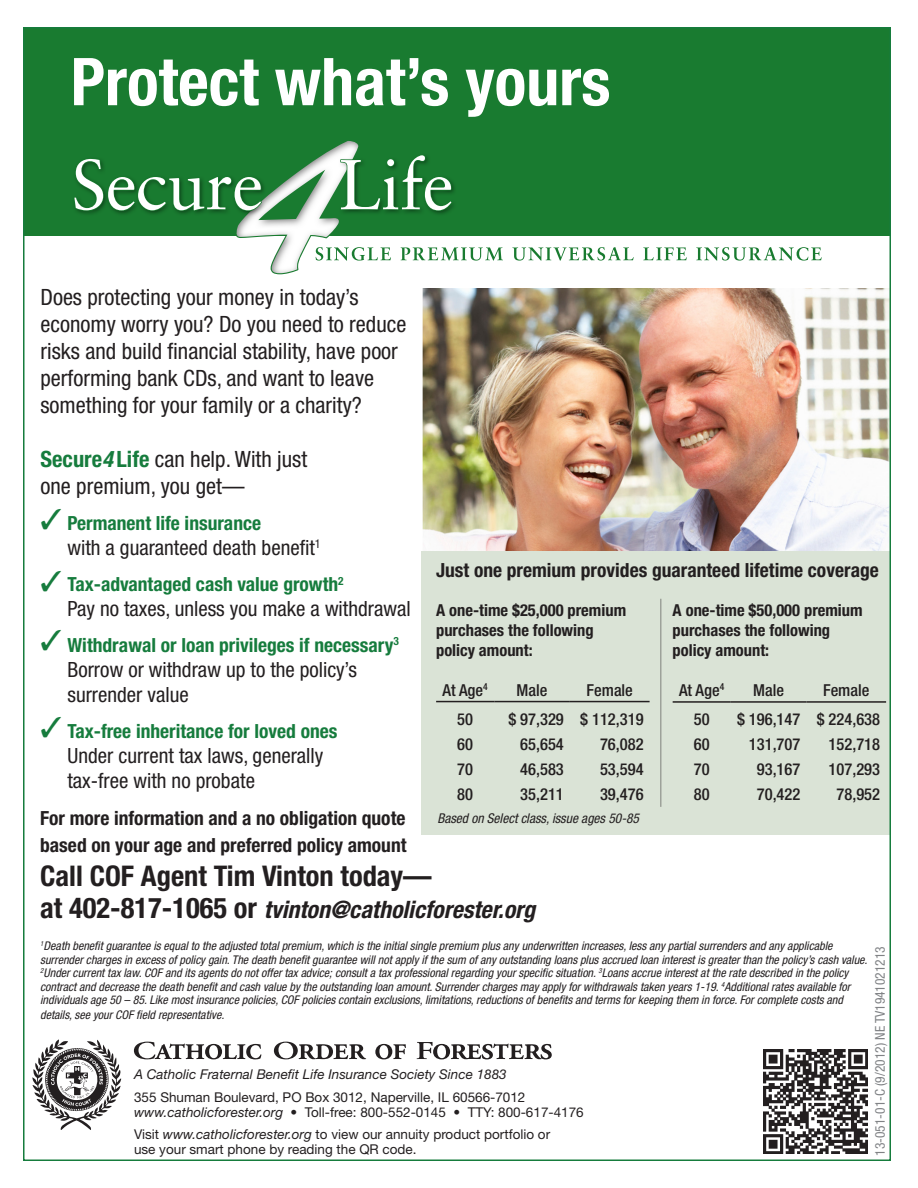
<style>
.page{position:relative;width:918px;height:1188px;background:#fff}
.page>*{position:absolute;margin:0;border:0;box-sizing:border-box;transform-origin:0 0}
.t1{font:700 condensed 66px "Helvetica Neue";color:#fff}
.t2{font:700 condensed 28.5px "Helvetica Neue";color:#231f20}
.t3{font:italic 700 condensed 24px "Helvetica Neue";color:#231f20}
.t4{font:condensed 22.5px/27px "Helvetica Neue";color:#231f20}
.t5{font:condensed 21px/25.2px "Helvetica Neue";color:#231f20}
.t6{font:700 condensed 19.5px/27px "Helvetica Neue";color:#231f20}
.t7{font:700 condensed 19.5px "Helvetica Neue";color:#167c3d}
.t8{font:500 condensed 16.5px "Helvetica Neue";color:#231f20}
.t9{font:700 condensed 16.5px/19.8px "Helvetica Neue";color:#231f20}
.t10{font:13.5px/15px "Helvetica Neue";color:#231f20}
.t11{font:italic 13.5px "Helvetica Neue";color:#231f20}
.t12{font:italic condensed 13.5px "Helvetica Neue";color:#231f20}
.t13{font:condensed 13.5px "Helvetica Neue";color:#808285}
.t14{font:italic condensed 12px/13.5px "Helvetica Neue";color:#231f20}
.s1{font-weight:700;color:#167c3d}
.s2{font-weight:700;font-style:italic;color:#167c3d}
.s3{font-style:normal;font-size:28.5px}
.s4{font-style:italic}
</style>
<div class="page">
<img style="left:26px;top:235px;width:862px;height:316px">
<div style="left:26px;top:30px;width:862px;height:205px;background:#197b30"></div>
<img style="left:235px;top:141px;width:124px;height:132px">
<img style="left:74px;top:155px;width:377px;height:55px">
<img style="left:316px;top:247px;width:430px;height:14px">
<img style="left:749px;top:247px;width:73px;height:14px">
<div style="left:421px;top:551px;width:468px;height:283px;background:#dae3d6"></div>
<svg style="left:32px;top:1040px;width:89px;height:90px"></svg>
<svg style="left:134px;top:1042px;width:127px;height:17px"></svg>
<svg style="left:274px;top:1042px;width:92px;height:17px"></svg>
<svg style="left:375px;top:1044px;width:31px;height:15px"></svg>
<svg style="left:417px;top:1042px;width:134px;height:17px"></svg>
<img style="left:764px;top:1050px;width:103px;height:103px">
<hr style="left:436px;top:701px;width:58px;height:1px;background:#231f20">
<hr style="left:494px;top:701px;width:76px;height:1px;background:#231f20">
<hr style="left:570px;top:701px;width:80px;height:1px;background:#231f20">
<hr style="left:673px;top:701px;width:58px;height:2px;background:#231f20">
<hr style="left:731px;top:701px;width:75px;height:2px;background:#231f20">
<hr style="left:806px;top:701px;width:80px;height:2px;background:#231f20">
<hr style="left:660px;top:599px;width:1px;height:208px;background:#231f20">
<div style="left:315px;top:268px;width:581px;height:19px;background:#fff"></div>
<svg style="left:41px;top:509px;width:20px;height:21px"></svg>
<p class="t1" style="left:71px;top:42px;width:541px">Protect what’s yours</p>
<p class="t4" style="left:40px;top:284px;width:367px">Does protecting your money in today’s economy worry you? Do you need to reduce risks and build financial stability, have poor performing bank CDs, and want to leave something for your family or a charity?</p>
<p class="t4" style="left:40px;top:446px;width:268px"><span class="s1">Secure</span><span class="s2">4</span> <span class="s1">Life</span> can help. With just one premium, you get—</p>
<p class="t7" style="left:68px;top:511px;width:195px">Permanent life insurance</p>
<p class="t5" style="left:68px;top:535px;width:255px">with a guaranteed death benefit<sup>1</sup></p>
<p class="t7" style="left:68px;top:572px;width:278px">Tax-advantaged cash value growth<sup>2</sup></p>
<p class="t5" style="left:68px;top:596px;width:345px">Pay no taxes, unless you make a withdrawal</p>
<p class="t7" style="left:68px;top:633px;width:333px">Withdrawal or loan privileges if necessary<sup>3</sup></p>
<p class="t5" style="left:68px;top:657px;width:291px">Borrow or withdraw up to the policy’s surrender value</p>
<p class="t7" style="left:68px;top:719px;width:271px">Tax-free inheritance for loved ones</p>
<p class="t5" style="left:68px;top:743px;width:257px">Under current tax laws, generally tax-free with no probate</p>
<p class="t6" style="left:436px;top:556px;width:444px">Just one premium provides guaranteed lifetime coverage</p>
<p class="t9" style="left:436px;top:600px;width:192px">A one-time $25,000 premium purchases the following policy amount:</p>
<p class="t9" style="left:673px;top:600px;width:192px">A one-time $50,000 premium purchases the following policy amount:</p>
<p class="t8" style="left:443px;top:680px;width:47px">At Age<sup>4</sup></p>
<p class="t8" style="left:517px;top:680px;width:32px">Male</p>
<p class="t8" style="left:587px;top:680px;width:48px">Female</p>
<p class="t8" style="left:457px;top:710px;width:17px">50</p>
<p class="t8" style="left:508px;top:710px;width:57px">$ 97,329</p>
<p class="t8" style="left:580px;top:710px;width:65px">$ 112,319</p>
<p class="t8" style="left:457px;top:735px;width:17px">60</p>
<p class="t8" style="left:520px;top:735px;width:45px">65,654</p>
<p class="t8" style="left:600px;top:735px;width:45px">76,082</p>
<p class="t8" style="left:457px;top:759px;width:17px">70</p>
<p class="t8" style="left:520px;top:759px;width:45px">46,583</p>
<p class="t8" style="left:600px;top:759px;width:45px">53,594</p>
<p class="t8" style="left:457px;top:784px;width:17px">80</p>
<p class="t8" style="left:520px;top:784px;width:45px">35,211</p>
<p class="t8" style="left:600px;top:784px;width:45px">39,476</p>
<p class="t8" style="left:679px;top:680px;width:47px">At Age<sup>4</sup></p>
<p class="t8" style="left:753px;top:680px;width:32px">Male</p>
<p class="t8" style="left:823px;top:680px;width:48px">Female</p>
<p class="t8" style="left:694px;top:709px;width:17px">50</p>
<p class="t8" style="left:737px;top:709px;width:65px">$ 196,147</p>
<p class="t8" style="left:817px;top:709px;width:65px">$ 224,638</p>
<p class="t8" style="left:694px;top:734px;width:17px">60</p>
<p class="t8" style="left:749px;top:734px;width:53px">131,707</p>
<p class="t8" style="left:829px;top:734px;width:53px">152,718</p>
<p class="t8" style="left:694px;top:760px;width:17px">70</p>
<p class="t8" style="left:757px;top:760px;width:45px">93,167</p>
<p class="t8" style="left:829px;top:760px;width:53px">107,293</p>
<p class="t8" style="left:694px;top:785px;width:17px">80</p>
<p class="t8" style="left:757px;top:785px;width:45px">70,422</p>
<p class="t8" style="left:837px;top:785px;width:45px">78,952</p>
<p class="t6" style="left:40px;top:804px;width:368px">For more information and a no obligation quote based on your age and preferred policy amount</p>
<p class="t2" style="left:40px;top:859px;width:393px">Call COF Agent Tim Vinton today—</p>
<p class="t3" style="left:40px;top:895px;width:497px"><span class="s3">at 402-817-1065 or</span> tvinton@catholicforester.org</p>
<p class="t12" style="left:437px;top:810px;width:203px">Based on Select class, issue ages 50-85</p>
<p class="t14" style="left:40px;top:939px;width:829px"><sup>1</sup>Death benefit guarantee is equal to the adjusted total premium, which is the initial single premium plus any underwritten increases, less any partial surrenders and any applicable surrender charges in excess of policy gain. The death benefit guarantee will not apply if the sum of any outstanding loans plus accrued loan interest is greater than the policy’s cash value.<br><sup>2</sup>Under current tax law. COF and its agents do not offer tax advice; consult a tax professional regarding your specific situation. <sup>3</sup>Loans accrue interest at the rate described in the policy contract and decrease the death benefit and cash value by the outstanding loan amount. Surrender charges may apply for withdrawals taken years 1-19. <sup>4</sup>Additional rates available for individuals age 50 – 85. Like most insurance policies, COF policies contain exclusions, limitations, reductions of benefits and terms for keeping them in force. For complete costs and</p>
<p class="t14" style="left:40px;top:1008px;width:186px">details, see your COF field representative.</p>
<p class="t11" style="left:134px;top:1066px;width:374px">A Catholic Fraternal Benefit Life Insurance Society Since 1883</p>
<p class="t10" style="left:134px;top:1089px;width:393px">355 Shuman Boulevard, PO Box 3012, Naperville, IL 60566-7012</p>
<p class="t10" style="left:134px;top:1104px;width:451px"><span class="s4">www.catholicforester.org</span> • Toll-free: 800-552-0145 • TTY: 800-617-4176</p>
<p class="t10" style="left:134px;top:1127px;width:418px">Visit <span class="s4">www.catholicforester.org</span> to view our annuity product portfolio or use your smart phone by reading the QR code.</p>
<p class="t13" style="left:872px;top:1156px;width:211px;rotate:-90deg">13-051-01-C (9/2012) NE TV1941021213</p>
</div>
